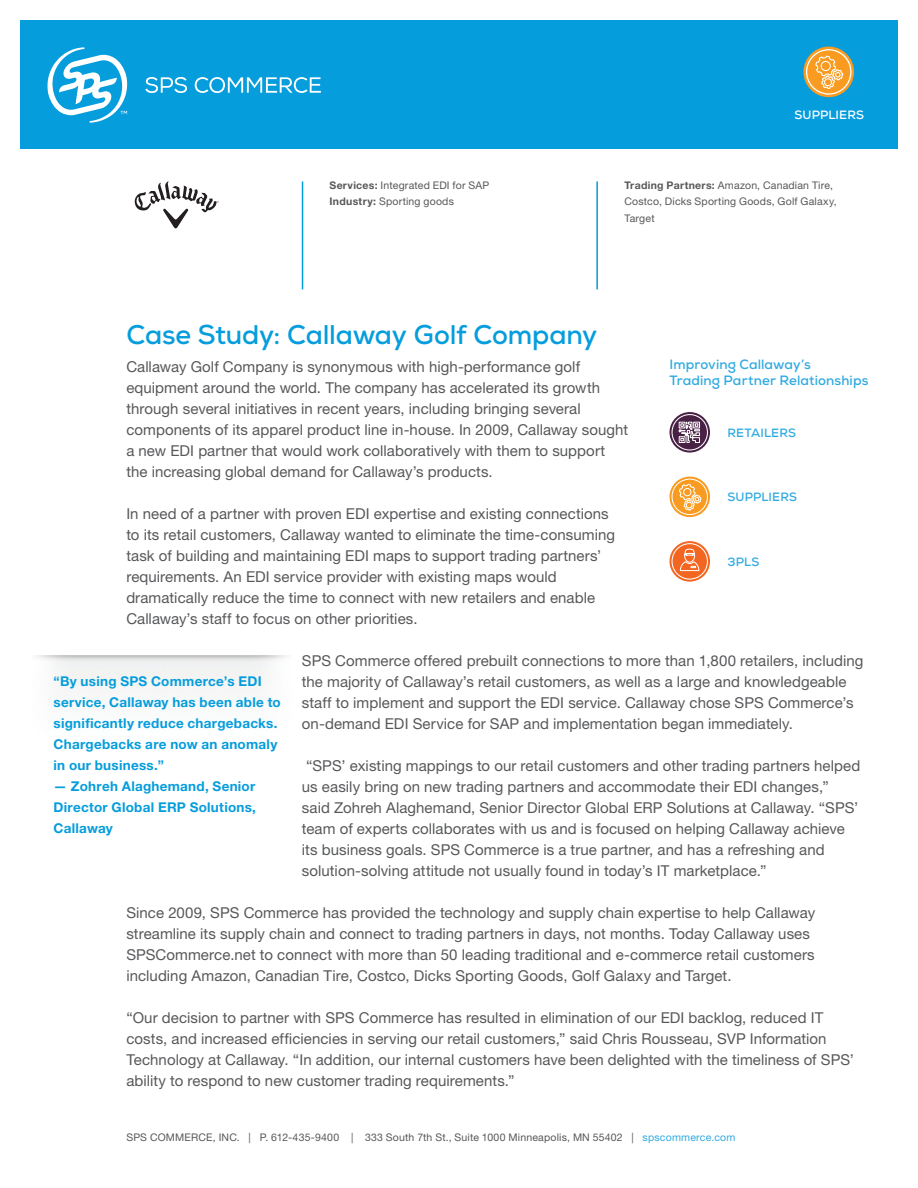
<style>
.page{position:relative;width:918px;height:1188px;background:#fff}
.page>*{position:absolute;margin:0;border:0;box-sizing:border-box;transform-origin:0 0}
.t1{font:700 27px "Nexa";letter-spacing:-.01em;color:#069ddc}
.t2{font:15px/21px "Helvetica Neue LT Std";letter-spacing:.005em;color:#57585a}
.t3{font:700 13.5px/21px "Helvetica Neue LT Std";letter-spacing:.02em;color:#069ddc}
.t4{font:700 13.5px/16.5px "Nexa";letter-spacing:.01em;color:#30aae1}
.t5{font:700 12px "Nexa";letter-spacing:.01em;color:#30aae1}
.t6{font:700 12px "Nexa";letter-spacing:.01em;color:#fff}
.t7{font:10.5px/16.5px "Helvetica Neue LT Std";letter-spacing:.02em;color:#57585a}
.s1{font-weight:700}
.s2{color:#30aae1}
</style>
<div class="page">
<div style="left:20px;top:20px;width:878px;height:128px;background:#069ddc"></div>
<svg style="left:145px;top:77px;width:42px;height:16px"></svg>
<svg style="left:195px;top:77px;width:126px;height:16px"></svg>
<svg style="left:47px;top:47px;width:80px;height:76px"></svg>
<svg style="left:669px;top:412px;width:41px;height:41px"></svg>
<svg style="left:671px;top:414px;width:37px;height:37px"></svg>
<svg style="left:669px;top:476px;width:41px;height:42px"></svg>
<svg style="left:671px;top:479px;width:37px;height:36px"></svg>
<svg style="left:669px;top:541px;width:41px;height:41px"></svg>
<svg style="left:671px;top:543px;width:37px;height:37px"></svg>
<svg style="left:134px;top:181px;width:85px;height:47px"></svg>
<hr style="left:302px;top:181px;width:1px;height:108px;background:#069ddc">
<hr style="left:596px;top:181px;width:2px;height:108px;background:#069ddc">
<svg style="left:803px;top:46px;width:52px;height:52px"></svg>
<p class="t6" style="left:795px;top:108px;width:71px">SUPPLIERS</p>
<p class="t7" style="left:330px;top:177px;width:161px"><span class="s1">Services:</span> Integrated EDI for SAP<br><span class="s1">Industry:</span> Sporting goods</p>
<p class="t7" style="left:624px;top:177px;width:214px"><span class="s1">Trading Partners:</span> Amazon, Canadian Tire,<br>Costco, Dicks Sporting Goods, Golf Galaxy,<br>Target</p>
<h1 class="t1" style="left:126px;top:318px;width:472px">Case Study: Callaway Golf Company</h1>
<p class="t2" style="left:126px;top:356px;width:503px">Callaway Golf Company is synonymous with high-performance golf equipment around the world. The company has accelerated its growth through several initiatives in recent years, including bringing several components of its apparel product line in-house. In 2009, Callaway sought a new EDI partner that would work collaboratively with them to support the increasing global demand for Callaway’s products.</p>
<p class="t2" style="left:126px;top:503px;width:490px">In need of a partner with proven EDI expertise and existing connections to its retail customers, Callaway wanted to eliminate the time-consuming task of building and maintaining EDI maps to support trading partners’ requirements. An EDI service provider with existing maps would dramatically reduce the time to connect with new retailers and enable Callaway’s staff to focus on other priorities.</p>
<p class="t2" style="left:302px;top:650px;width:563px">SPS Commerce offered prebuilt connections to more than 1,800 retailers, including the majority of Callaway’s retail customers, as well as a large and knowledgeable staff to implement and support the EDI service. Callaway chose SPS Commerce’s on-demand EDI Service for SAP and implementation began immediately.</p>
<p class="t2" style="left:302px;top:755px;width:560px">“SPS’ existing mappings to our retail customers and other trading partners helped us easily bring on new trading partners and accommodate their EDI changes,” said Zohreh Alaghemand, Senior Director Global ERP Solutions at Callaway. “SPS’ team of experts collaborates with us and is focused on helping Callaway achieve its business goals. SPS Commerce is a true partner, and has a refreshing and solution-solving attitude not usually found in today’s IT marketplace.”</p>
<p class="t2" style="left:126px;top:902px;width:690px">Since 2009, SPS Commerce has provided the technology and supply chain expertise to help Callaway streamline its supply chain and connect to trading partners in days, not months. Today Callaway uses SPSCommerce.net to connect with more than 50 leading traditional and e-commerce retail customers including Amazon, Canadian Tire, Costco, Dicks Sporting Goods, Golf Galaxy and Target.</p>
<p class="t2" style="left:126px;top:1007px;width:729px">“Our decision to partner with SPS Commerce has resulted in elimination of our EDI backlog, reduced IT costs, and increased efficiencies in serving our retail customers,” said Chris Rousseau, SVP Information Technology at Callaway. “In addition, our internal customers have been delighted with the timeliness of SPS’ ability to respond to new customer trading requirements.”</p>
<p class="t4" style="left:670px;top:356px;width:200px">Improving Callaway’s<br>Trading Partner Relationships</p>
<p class="t5" style="left:728px;top:425px;width:70px">RETAILERS</p>
<p class="t5" style="left:728px;top:489px;width:71px">SUPPLIERS</p>
<p class="t5" style="left:728px;top:554px;width:33px">3PLS</p>
<p class="t3" style="left:54px;top:670px;width:229px">“By using SPS Commerce’s EDI service, Callaway has been able to significantly reduce chargebacks.<br>Chargebacks are now an anomaly in our business.”</p>
<p class="t3" style="left:54px;top:775px;width:204px;text-align:justify">— Zohreh Alaghemand, Senior Director Global ERP Solutions, Callaway</p>
<p class="t7" style="left:126px;top:1129px;width:611px">SPS COMMERCE, INC. | P. 612-435-9400 | 333 South 7th St., Suite 1000 Minneapolis, MN 55402 | <span class="s2">spscommerce.com</span></p>
</div>
